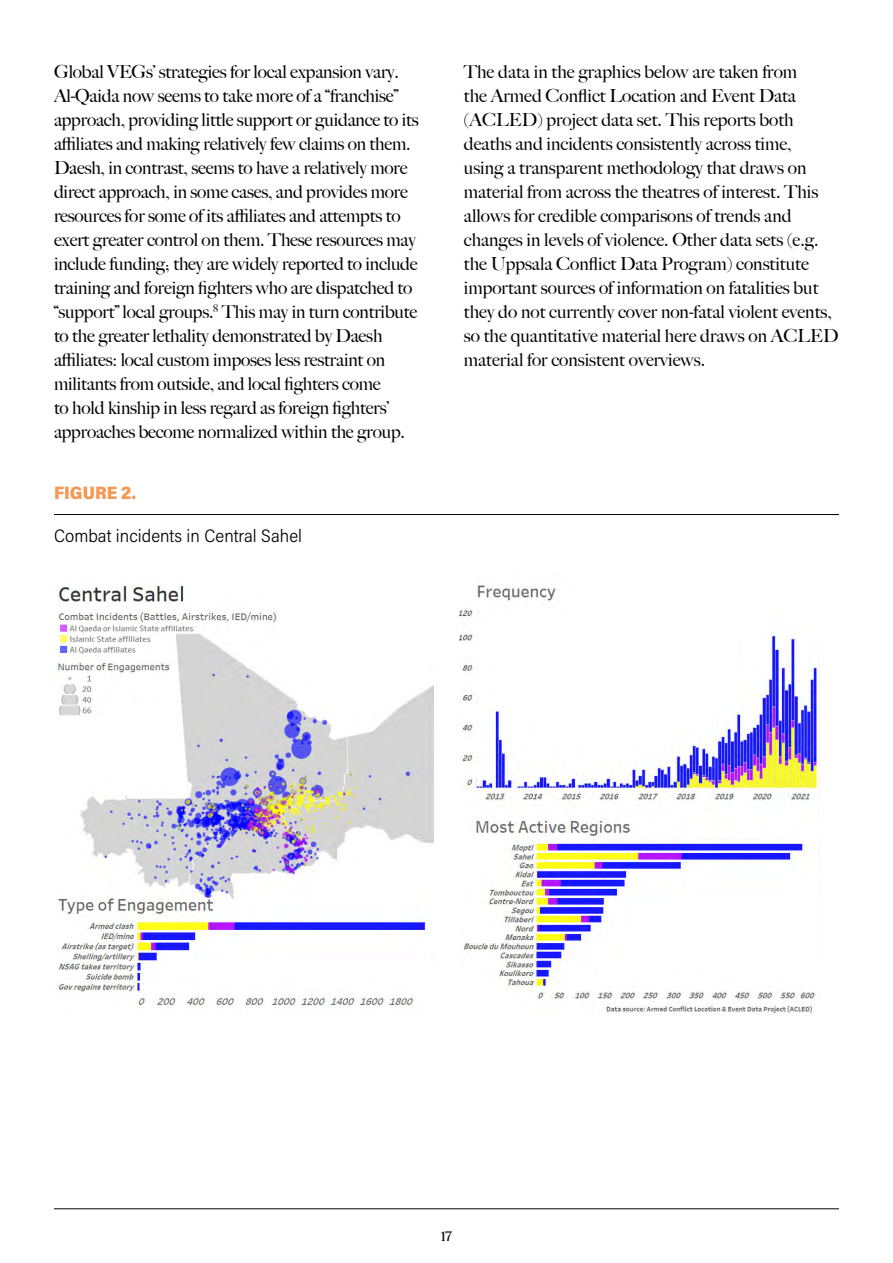
<style>
.page{position:relative;width:893px;height:1263px;background:#fff}
.page>*{position:absolute;margin:0;border:0;box-sizing:border-box;transform-origin:0 0}
.t1{font:500 18px/24px "Big Caslon";letter-spacing:-.01em;color:#000}
.t2{font:300 18px "Acumin Pro Semi Cond";color:#000}
.t3{font:900 18px "Acumin Pro Semi Cond";letter-spacing:.005em;color:#f49853}
.t4{font:700 15px "Cirka";color:#000}
</style>
<div class="page">
<hr style="left:54px;top:1208px;width:785px;height:1px;background:#000">
<hr style="left:54px;top:514px;width:785px;height:1px;background:#000">
<img style="left:57px;top:584px;width:376px;height:424px">
<img style="left:459px;top:585px;width:361px;height:429px">
<p class="t1" style="left:54px;top:59px;width:366px">Global VEGs’ strategies for local expansion vary.<br>Al-Qaida now seems to take more of a “franchise” approach, providing little support or guidance to its affiliates and making relatively few claims on them.<br>Daesh, in contrast, seems to have a relatively more direct approach, in some cases, and provides more resources for some of its affiliates and attempts to exert greater control on them. These resources may include funding; they are widely reported to include training and foreign fighters who are dispatched to “support” local groups.<sup>8</sup> This may in turn contribute to the greater lethality demonstrated by Daesh affiliates: local custom imposes less restraint on militants from outside, and local fighters come<br>to hold kinship in less regard as foreign fighters’ approaches become normalized within the group.</p>
<p class="t1" style="left:464px;top:59px;width:376px">The data in the graphics below are taken from<br>the Armed Conflict Location and Event Data (ACLED) project data set. This reports both deaths and incidents consistently across time,<br>using a transparent methodology that draws on material from across the theatres of interest. This allows for credible comparisons of trends and changes in levels of violence. Other data sets (e.g. the Uppsala Conflict Data Program) constitute important sources of information on fatalities but they do not currently cover non-fatal violent events, so the quantitative material here draws on ACLED material for consistent overviews.</p>
<p class="t3" style="left:54px;top:480px;width:83px">FIGURE 2.</p>
<p class="t2" style="left:54px;top:523px;width:250px">Combat incidents in Central Sahel</p>
<p class="t4" style="left:441px;top:1227px;width:13px">17</p>
</div>
